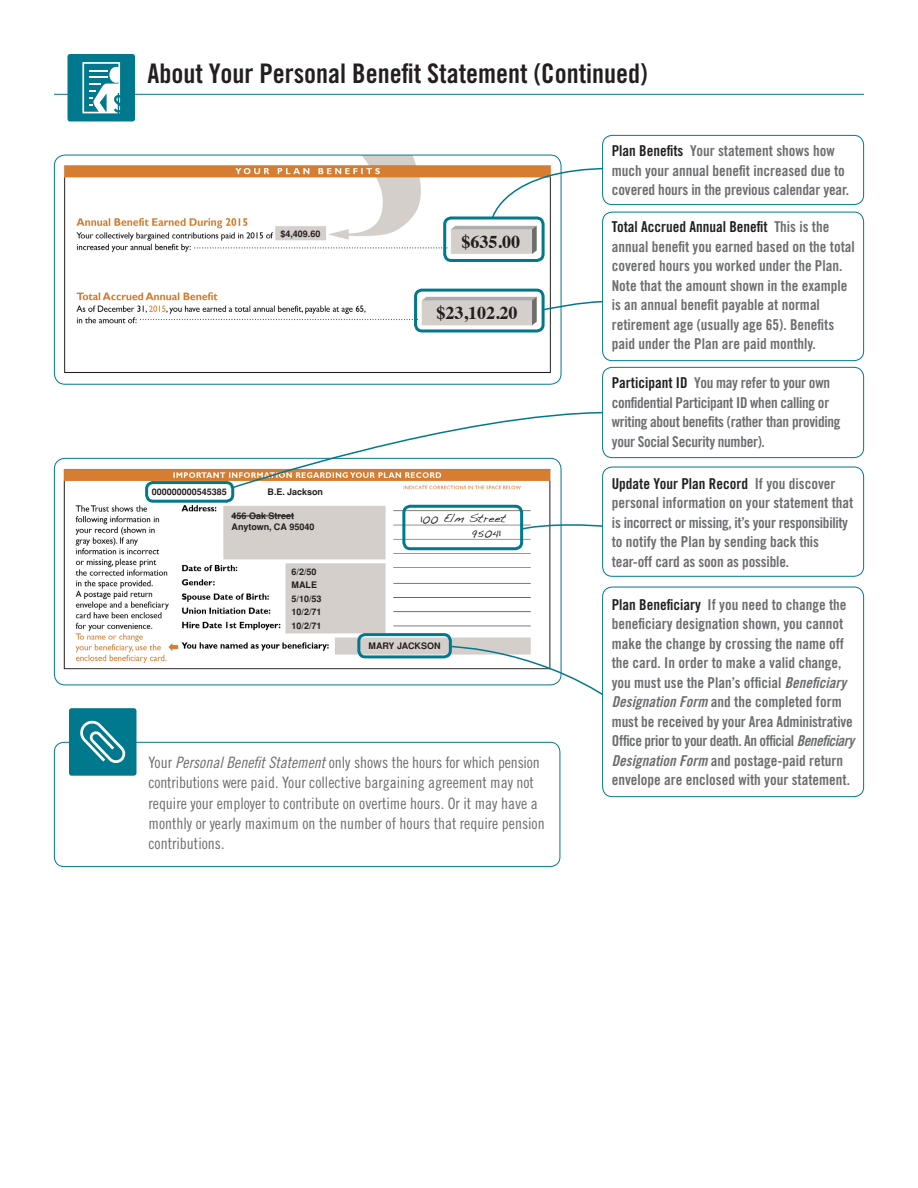
<style>
.page{position:relative;width:918px;height:1188px;background:#fff}
.page>*{position:absolute;margin:0;border:0;box-sizing:border-box;transform-origin:0 0}
.t1{font:27px "Trade Gothic Bold Cond Twenty";color:#231f20}
.t2{font:700 18px "Times";color:#231f20}
.t3{font:15.75px/20.2px "Trade Gothic Cond Eighteen";color:#6c6d70}
.t4{font:15px/19.5px "Trade Gothic Bold Cond Twenty";color:#6c6d70}
.t5{font:15px/19.5px "Trade Gothic Bold Cond Twenty";letter-spacing:-.02em;color:#6c6d70}
.t6{font:12px "Handwriting Dakota";color:#231f20}
.t7{font:700 9px "Helvetica";color:#231f20}
.s1{font-family:"Trade Gothic Cond Eighteen Obl"}
.s2{color:#231f20}
.s3{font-family:"Trade Gothic Bold Cond Twenty Obl"}
</style>
<div class="page">
<hr style="left:54px;top:94px;width:810px;height:1px;background:#00788d">
<div style="left:67px;top:54px;width:68px;height:68px;background:#00788d;border-radius:3px"></div>
<svg style="left:82px;top:62px;width:38px;height:51px"></svg>
<img style="left:54px;top:155px;width:507px;height:228px">
<div style="left:54px;top:155px;width:507px;height:230px;border:1px solid #00788d;border-radius:11px"></div>
<img style="left:54px;top:458px;width:497px;height:227px">
<svg style="left:491px;top:167px;width:122px;height:53px"></svg>
<svg style="left:545px;top:300px;width:57px;height:11px"></svg>
<svg style="left:230px;top:411px;width:383px;height:78px"></svg>
<svg style="left:449px;top:645px;width:153px;height:50px"></svg>
<svg style="left:523px;top:522px;width:79px;height:8px"></svg>
<div style="left:145px;top:481px;width:89px;height:22px;border:3px solid #00788d;border-radius:6px"></div>
<div style="left:402px;top:505px;width:121px;height:45px;border:3px solid #00788d;border-radius:6px"></div>
<div style="left:357px;top:633px;width:95px;height:25px;border:3px solid #00788d;border-radius:6px"></div>
<div style="left:443px;top:216px;width:102px;height:46px;border:3px solid #00788d;border-radius:6px"></div>
<div style="left:414px;top:289px;width:131px;height:43px;border:3px solid #00788d;border-radius:6px"></div>
<div style="left:54px;top:742px;width:506px;height:125px;border:1px solid #00788d;border-radius:10px"></div>
<div style="left:69px;top:708px;width:67px;height:68px;background:#00788d;border-radius:3px"></div>
<svg style="left:80px;top:721px;width:45px;height:42px"></svg>
<div style="left:602px;top:587px;width:262px;height:210px;border:1px solid #00788d;border-radius:10px"></div>
<div style="left:603px;top:212px;width:261px;height:149px;background:#fff;border-radius:10px"></div>
<div style="left:602px;top:212px;width:262px;height:149px;border:1px solid #00788d;border-radius:10px"></div>
<div style="left:603px;top:135px;width:261px;height:70px;background:#fff;border-radius:10px"></div>
<div style="left:602px;top:135px;width:262px;height:70px;border:1px solid #00788d;border-radius:10px"></div>
<div style="left:603px;top:467px;width:261px;height:109px;background:#fff;border-radius:10px"></div>
<div style="left:602px;top:467px;width:262px;height:110px;border:1px solid #00788d;border-radius:10px"></div>
<div style="left:603px;top:367px;width:261px;height:91px;background:#fff;border-radius:10px"></div>
<div style="left:602px;top:367px;width:262px;height:91px;border:1px solid #00788d;border-radius:10px"></div>
<hr style="left:232px;top:516px;width:62px;height:1px;background:#231f20">
<p class="t1" style="left:147px;top:57px;width:502px">About Your Personal Benefit Statement (Continued)</p>
<p class="t7" style="left:280px;top:229px;width:42px">$4,409.60</p>
<p class="t2" style="left:462px;top:225px;width:60px">$635.00</p>
<p class="t2" style="left:437px;top:296px;width:82px">$23,102.20</p>
<p class="t7" style="left:152px;top:487px;width:77px">000000000545385</p>
<p class="t7" style="left:268px;top:487px;width:57px">B.E. Jackson</p>
<p class="t7" style="left:232px;top:511px;width:64px">456 Oak Street</p>
<p class="t7" style="left:232px;top:521px;width:84px">Anytown, CA 95040</p>
<p class="t7" style="left:292px;top:566px;width:27px">6/2/50</p>
<p class="t7" style="left:292px;top:580px;width:27px">MALE</p>
<p class="t7" style="left:292px;top:593px;width:32px">5/10/53</p>
<p class="t7" style="left:292px;top:607px;width:32px">10/2/71</p>
<p class="t7" style="left:292px;top:620px;width:32px">10/2/71</p>
<p class="t6" style="left:420px;top:511px;width:88px">100 Elm Street</p>
<p class="t6" style="left:472px;top:525px;width:30px">95041</p>
<p class="t7" style="left:369px;top:640px;width:74px">MARY JACKSON</p>
<p class="t3" style="left:148px;top:752px;width:398px">Your <span class="s1">Personal Benefit Statement</span> only shows the hours for which pension contributions were paid. Your collective bargaining agreement may not require your employer to contribute on overtime hours. Or it may have a monthly or yearly maximum on the number of hours that require pension contributions.</p>
<p class="t4" style="left:612px;top:141px;width:239px"><span class="s2">Plan Benefits</span> Your statement shows how much your annual benefit increased due to covered hours in the previous calendar year.</p>
<p class="t4" style="left:612px;top:217px;width:245px"><span class="s2">Total Accrued Annual Benefit</span> This is the annual benefit you earned based on the total covered hours you worked under the Plan.<br>Note that the amount shown in the example is an annual benefit payable at normal</p>
<p class="t4" style="left:612px;top:314px;width:224px">retirement age (usually age 65). Benefits paid under the Plan are paid monthly.</p>
<p class="t5" style="left:612px;top:373px;width:230px"><span class="s2">Participant ID</span> You may refer to your own confidential Participant ID when calling or writing about benefits (rather than providing your Social Security number).</p>
<p class="t4" style="left:612px;top:473px;width:243px"><span class="s2">Update Your Plan Record</span> If you discover personal information on your statement that is incorrect or missing, it’s your responsibility to notify the Plan by sending back this</p>
<p class="t4" style="left:612px;top:551px;width:179px">tear-off card as soon as possible.</p>
<p class="t4" style="left:612px;top:594px;width:236px"><span class="s2">Plan Beneficiary</span> If you need to change the beneficiary designation shown, you cannot make the change by crossing the name off the card. In order to make a valid change, you must use the Plan’s official <span class="s3">Beneficiary</span></p>
<p class="t4" style="left:612px;top:692px;width:244px"><span class="s3">Designation Form</span> and the completed form must be received by your Area Administrative Office prior to your death. An official <span class="s3">Beneficiary Designation Form</span> and postage-paid return envelope are enclosed with your statement.</p>
</div>
